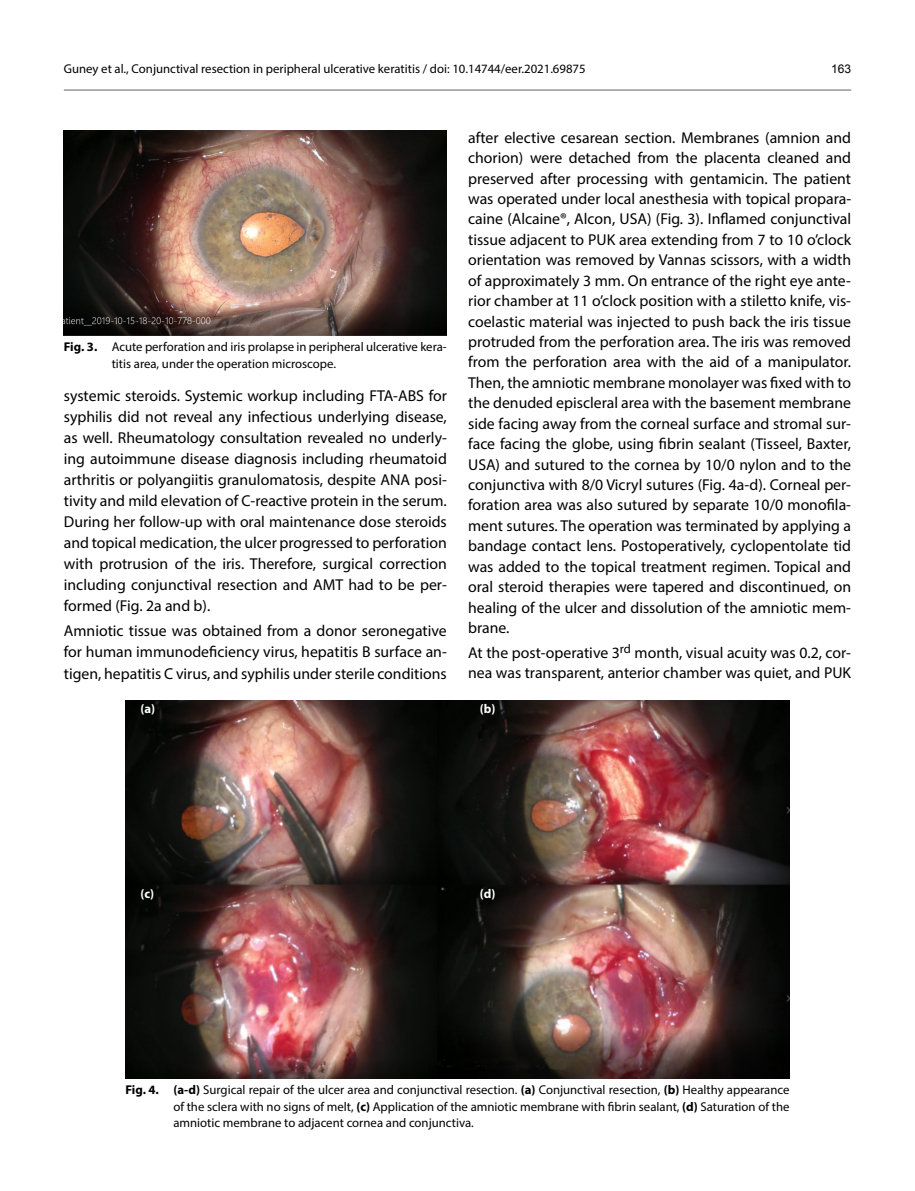
<style>
.page{position:relative;width:915px;height:1191px;background:#fff}
.page>*{position:absolute;margin:0;border:0;box-sizing:border-box;transform-origin:0 0}
.t1{font:15.75px/20.4px "Myriad Pro";color:#000;text-align:justify}
.t2{font:12.75px/16.5px "Myriad Pro";color:#000}
.t3{font:700 12.75px "Myriad Pro";color:#fff}
.t4{font:12px "Arial";color:#000}
.s1{font-weight:700}
</style>
<div class="page">
<hr style="left:64px;top:89px;width:786px;height:2px;background:#939598">
<img style="left:64px;top:131px;width:382px;height:204px">
<img style="left:125px;top:700px;width:664px;height:378px">
<p class="t2" style="left:64px;top:61px;width:523px">Guney et al., Conjunctival resection in peripheral ulcerative keratitis / doi: 10.14744/eer.2021.69875</p>
<p class="t4" style="left:830px;top:60px;width:22px">163</p>
<p class="t2" style="left:112px;top:338px;width:336px;text-indent:-48px"><span class="s1">Fig. 3.</span> Acute perforation and iris prolapse in peripheral ulcerative kera&shy;titis area, under the operation microscope.</p>
<p class="t1" style="left:64px;top:384px;width:384px;line-height:21px">systemic steroids. Systemic workup including FTA-ABS for syphilis did not reveal any infectious underlying disease, as well. Rheumatology consultation revealed no underly&shy;ing autoimmune disease diagnosis including rheumatoid arthritis or polyangiitis granulomatosis, despite ANA posi&shy;tivity and mild elevation of C-reactive protein in the serum.<br>During her follow-up with oral maintenance dose steroids and topical medication, the ulcer progressed to perforation with protrusion of the iris. Therefore, surgical correction including conjunctival resection and AMT had to be per&shy;formed (Fig. 2a and b).</p>
<p class="t1" style="left:64px;top:620px;width:384px;line-height:21px">Amniotic tissue was obtained from a donor seronegative for human immunodeficiency virus, hepatitis B surface an&shy;tigen, hepatitis C virus, and syphilis under sterile conditions</p>
<p class="t3" style="left:140px;top:700px;width:16px">(a)</p>
<p class="t1" style="left:468px;top:127px;width:384px">after elective cesarean section. Membranes (amnion and chorion) were detached from the placenta cleaned and preserved after processing with gentamicin. The patient was operated under local anesthesia with topical propara&shy;caine (Alcaine®, Alcon, USA) (Fig. 3). Inflamed conjunctival tissue adjacent to PUK area extending from 7 to 10 o’clock orientation was removed by Vannas scissors, with a width of approximately 3 mm. On entrance of the right eye ante&shy;rior chamber at 11 o’clock position with a stiletto knife, vis&shy;coelastic material was injected to push back the iris tissue protruded from the perforation area. The iris was removed from the perforation area with the aid of a manipulator.<br>Then, the amniotic membrane monolayer was fixed with to the denuded episcleral area with the basement membrane side facing away from the corneal surface and stromal sur&shy;face facing the globe, using fibrin sealant (Tisseel, Baxter, USA) and sutured to the cornea by 10/0 nylon and to the conjunctiva with 8/0 Vicryl sutures (Fig. 4a-d). Corneal per&shy;foration area was also sutured by separate 10/0 monofila&shy;ment sutures. The operation was terminated by applying a bandage contact lens. Postoperatively, cyclopentolate tid was added to the topical treatment regimen. Topical and oral steroid therapies were tapered and discontinued, on healing of the ulcer and dissolution of the amniotic mem&shy;brane.</p>
<p class="t1" style="left:468px;top:642px;width:384px">At the post-operative 3<sup>rd</sup> month, visual acuity was 0.2, cor&shy;nea was transparent, anterior chamber was quiet, and PUK</p>
<p class="t3" style="left:480px;top:700px;width:17px">(b)</p>
<p class="t3" style="left:140px;top:885px;width:15px">(c)</p>
<p class="t3" style="left:480px;top:885px;width:17px">(d)</p>
<p class="t2" style="left:173px;top:1081px;width:617px;text-align:justify;text-indent:-48px"><span class="s1">Fig. 4. (a-d)</span> Surgical repair of the ulcer area and conjunctival resection. <span class="s1">(a)</span> Conjunctival resection, <span class="s1">(b)</span> Healthy appearance of the sclera with no signs of melt, <span class="s1">(c)</span> Application of the amniotic membrane with fibrin sealant, <span class="s1">(d)</span> Saturation of the amniotic membrane to adjacent cornea and conjunctiva.</p>
</div>
